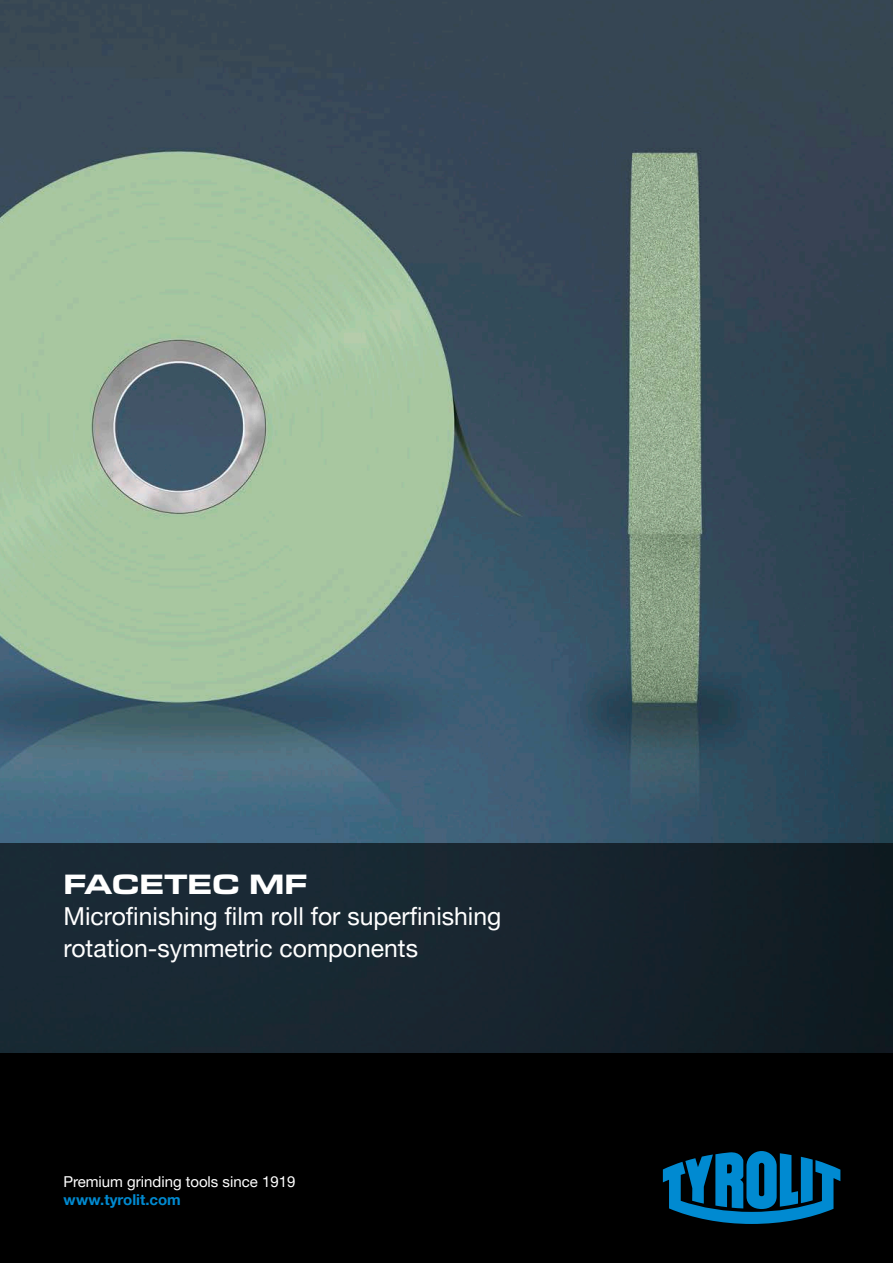
<style>
.page{position:relative;width:893px;height:1263px;background:#fff}
.page>*{position:absolute;margin:0;border:0;box-sizing:border-box;transform-origin:0 0}
.t1{font:700 expanded 28.5px "Eurostile Next W1 G";color:#fff}
.t2{font:24.75px/31.5px "Helvetica Neue LTW1 G";color:#fff}
.t3{font:15px "Helvetica Neue LTW1 G";color:#fff}
.t4{font:700 15px "Helvetica Neue LTW1 G";color:#008ad1}
</style>
<div class="page">
<img style="left:0;top:0;width:893px;height:843px">
<div style="left:0;top:1053px;width:893px;height:210px;background:#000"></div>
<div style="left:0;top:843px;width:893px;height:210px;background:linear-gradient(to right,#1c2d39,#121d24)"></div>
<svg style="left:663px;top:1151px;width:177px;height:73px"></svg>
<p class="t1" style="left:64px;top:865px;width:245px">FACETEC MF</p>
<p class="t2" style="left:64px;top:901px;width:439px">Microfinishing film roll for superfinishing rotation-symmetric components</p>
<p class="t3" style="left:64px;top:1172px;width:233px">Premium grinding tools since 1919</p>
<p class="t4" style="left:64px;top:1190px;width:119px">www.tyrolit.com</p>
</div>
